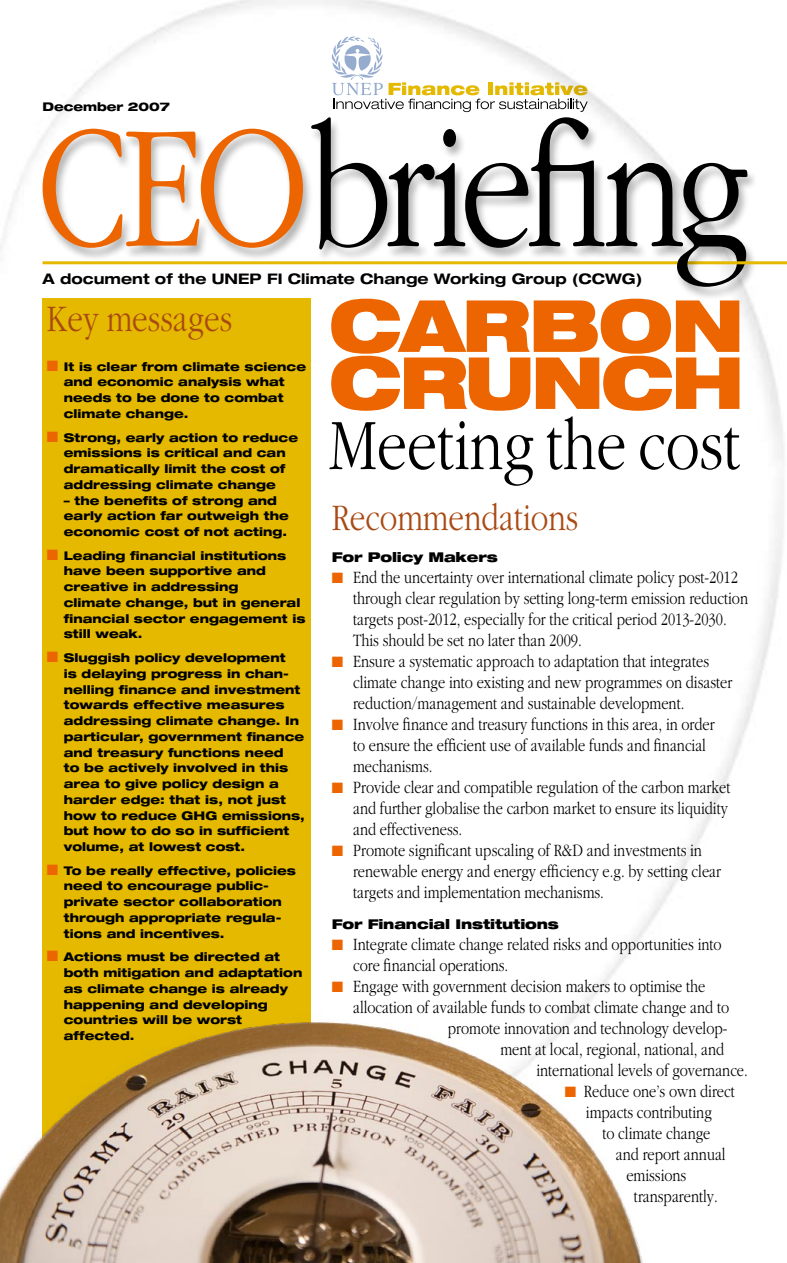
<style>
.page{position:relative;width:787px;height:1263px;background:#fff}
.page>*{position:absolute;margin:0;border:0;box-sizing:border-box;transform-origin:0 0}
.t1{font:300 183px "Aplgaram";letter-spacing:-.035em;color:#000}
.t2{font:300 75px "Aplgaram";color:#000}
.t3{font:900 expanded 72px/57px "Helvetica Neue";letter-spacing:-.03em;color:#ec6500}
.t4{font:300 39px "Aplgaram";color:#a94a14}
.t5{font:300 18px/21px "Aplgaram";color:#000}
.t6{font:700 expanded 14.7px "Helvetica Neue";color:#000}
.t7{font:900 expanded 13.5px "Helvetica Neue";letter-spacing:-.01em;color:#000}
.t8{font:800 expanded 12px/15.8px "Helvetica Neue";color:#000}
.s1{color:#ec6500}
</style>
<div class="page">
<img style="left:0;top:0;width:784px;height:999px">
<svg style="left:332px;top:37px;width:255px;height:75px"></svg>
<div style="left:40px;top:117px;width:747px;height:229px;background:#000;opacity:.3"></div>
<hr style="left:733px;top:261px;width:54px;height:3px;background:#e4b900">
<div style="left:43px;top:298px;width:267px;height:919px;background:#e4b900"></div>
<img style="left:0;top:999px;width:643px;height:264px">
<p class="t8" style="left:43px;top:98px;width:129px">December 2007</p>
<h1 class="t1" style="left:37px;top:88px;width:714px"><span class="s1">CEO</span>briefing</h1>
<h3 class="t3" style="left:329px;top:295px;width:417px">Carbon<br>Crunch</h3>
<h2 class="t2" style="left:329px;top:404px;width:412px">Meeting the cost</h2>
<h3 class="t4" style="left:332px;top:496px;width:248px">Recommendations</h3>
<p class="t7" style="left:332px;top:548px;width:167px">For Policy Makers</p>
<p class="t5" style="left:353px;top:567px;width:396px;text-indent:-21px"><span class="s1">■</span> End the uncertainty over international climate policy post-2012 through clear regulation by setting long-term emission reduction targets post-2012, especially for the critical period 2013-2030.<br>This should be set no later than 2009.</p>
<p class="t5" style="left:353px;top:651px;width:381px;text-indent:-21px"><span class="s1">■</span> Ensure a systematic approach to adaptation that integrates climate change into existing and new programmes on disaster reduction/management and sustainable development.</p>
<p class="t5" style="left:353px;top:714px;width:363px;text-indent:-21px"><span class="s1">■</span> Involve finance and treasury functions in this area, in order to ensure the efficient use of available funds and financial mechanisms.</p>
<p class="t5" style="left:353px;top:777px;width:379px;text-indent:-21px"><span class="s1">■</span> Provide clear and compatible regulation of the carbon market and further globalise the carbon market to ensure its liquidity and effectiveness.</p>
<p class="t5" style="left:353px;top:840px;width:369px;text-indent:-21px"><span class="s1">■</span> Promote significant upscaling of R&amp;D and investments in renewable energy and energy efficiency e.g. by setting clear targets and implementation mechanisms.</p>
<p class="t7" style="left:332px;top:915px;width:229px">For Financial Institutions</p>
<p class="t5" style="left:353px;top:934px;width:370px;text-indent:-21px"><span class="s1">■</span> Integrate climate change related risks and opportunities into core financial operations.</p>
<p class="t5" style="left:332px;top:976px;width:375px"><span class="s1">■</span> Engage with government decision makers to optimise the</p>
<p class="t5" style="left:353px;top:997px;width:377px">allocation of available funds to combat climate change and to</p>
<p class="t5" style="left:448px;top:1018px;width:280px">promote innovation and technology develop-</p>
<p class="t5" style="left:500px;top:1039px;width:225px">ment at local, regional, national, and</p>
<p class="t5" style="left:536px;top:1060px;width:213px">international levels of governance.</p>
<p class="t5" style="left:565px;top:1081px;width:171px;text-align:center"><span class="s1">■</span> Reduce one’s own direct impacts contributing</p>
<p class="t5" style="left:602px;top:1123px;width:109px">to climate change</p>
<p class="t5" style="left:616px;top:1144px;width:111px">and report annual</p>
<p class="t5" style="left:626px;top:1165px;width:61px">emissions</p>
<p class="t5" style="left:634px;top:1186px;width:85px">transparently.</p>
<p class="t6" style="left:43px;top:269px;width:601px">A document of the UNEP FI Climate Change Working Group (CCWG)</p>
<h3 class="t4" style="left:47px;top:298px;width:187px">Key messages</h3>
<p class="t8" style="left:64px;top:358px;width:244px;text-indent:-17px"><span class="s1">■</span> It is clear from climate science and economic analysis what needs to be done to combat climate change.</p>
<p class="t8" style="left:47px;top:429px;width:253px;text-align:center"><span class="s1">■</span> Strong, early action to reduce emissions is critical and can dramatically limit the cost of addressing climate change</p>
<p class="t8" style="left:64px;top:492px;width:226px">– the benefits of strong and early action far outweigh the economic cost of not acting.</p>
<p class="t8" style="left:64px;top:547px;width:243px;text-indent:-17px"><span class="s1">■</span> Leading financial institutions have been supportive and creative in addressing<br>climate change, but in general financial sector engagement is still weak.</p>
<p class="t8" style="left:64px;top:649px;width:242px;text-indent:-17px"><span class="s1">■</span> Sluggish policy development<br>is delaying progress in chan&shy;nelling finance and investment towards effective measures addressing climate change. In particular, government finance and treasury functions need<br>to be actively involved in this area to give policy design a harder edge: that is, not just how to reduce GHG emissions, but how to do so in sufficient volume, at lowest cost.</p>
<p class="t8" style="left:64px;top:862px;width:234px;text-indent:-17px"><span class="s1">■</span> To be really effective, policies need to encourage public&shy;private sector collaboration through appropriate regula&shy;tions and incentives.</p>
<p class="t8" style="left:64px;top:949px;width:240px;text-indent:-17px"><span class="s1">■</span> Actions must be directed at both mitigation and adaptation as climate change is already happening and developing countries will be worst affected.</p>
</div>
